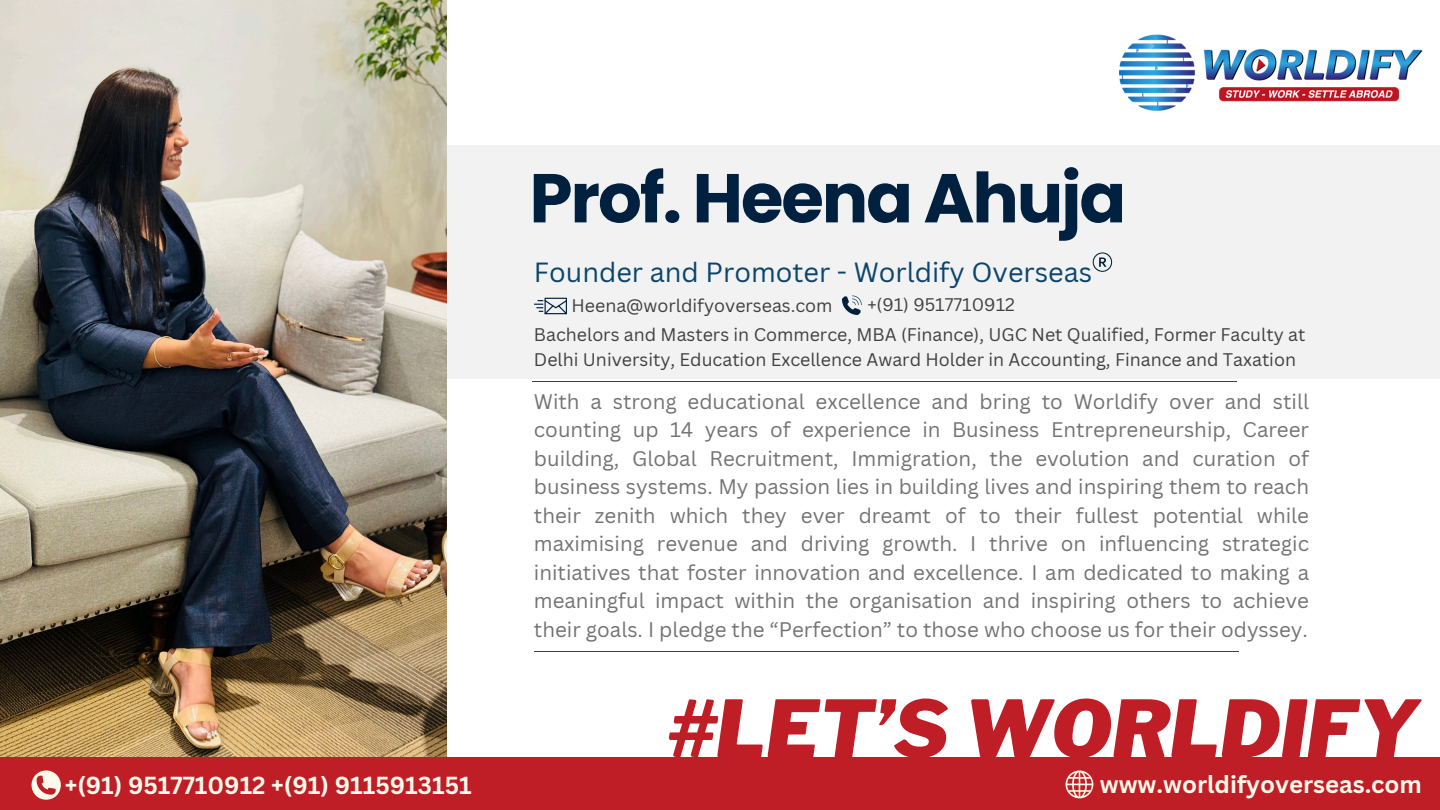
<style>
.page{position:relative;width:1440px;height:810px;background:#fff}
.page>*{position:absolute;margin:0;border:0;box-sizing:border-box;transform-origin:0 0}
.t1{font:italic 900 78.3px "Libre Franklin";color:#bf1e26}
.t2{font:700 69px "Poppins";letter-spacing:-.03em;color:#002040}
.t3{font:27px "Canva Sans";color:#0b446c}
.t4{font:700 24px "Canva Sans";color:#fffaeb}
.t5{font:20.5px/28.5px "Canva Sans";color:#737373;text-align:justify}
.t6{font:17.8px/24.7px "Canva Sans";color:#404040}
</style>
<div class="page">
<img style="left:1119px;top:34px;width:303px;height:77px">
<div style="left:0;top:145px;width:1440px;height:234px;background:#f2f2f2"></div>
<img style="left:0;top:0;width:446px;height:757px">
<div style="left:0;top:757px;width:1440px;height:53px;background:#bf1e26"></div>
<svg style="left:1065px;top:770px;width:28px;height:28px"></svg>
<svg style="left:32px;top:770px;width:29px;height:30px"></svg>
<hr style="left:534px;top:651px;width:705px;height:1px;background:#404040">
<hr style="left:532px;top:381px;width:705px;height:1px;background:#404040">
<svg style="left:1093px;top:252px;width:19px;height:20px"></svg>
<svg style="left:534px;top:298px;width:33px;height:16px"></svg>
<svg style="left:842px;top:296px;width:19px;height:19px"></svg>
<p class="t2" style="left:529px;top:150px;width:598px">Prof. Heena Ahuja</p>
<p class="t3" style="left:534px;top:253px;width:560px">Founder and Promoter - Worldify Overseas</p>
<p class="t6" style="left:534px;top:322px;width:773px">Bachelors and Masters in Commerce, MBA (Finance), UGC Net Qualified, Former Faculty at<br>Delhi University, Education Excellence Award Holder in Accounting, Finance and Taxation</p>
<p class="t6" style="left:572px;top:293px;width:263px">Heena@worldifyoverseas.com</p>
<h5 class="t6" style="left:867px;top:292px;width:149px">+(91) 9517710912</h5>
<p class="t5" style="left:534px;top:386px;width:777px">With a strong educational excellence and bring to Worldify over and still counting up 14 years of experience in Business Entrepreneurship, Career building, Global Recruitment, Immigration, the evolution and curation of business systems. My passion lies in building lives and inspiring them to reach their zenith which they ever dreamt of to their fullest potential while maximising revenue and driving growth. I thrive on influencing strategic initiatives that foster innovation and excellence. I am dedicated to making a meaningful impact within the organisation and inspiring others to achieve their goals. I pledge the “Perfection” to those who choose us for their odyssey.</p>
<h3 class="t1" style="left:669px;top:682px;width:751px">#LET’S WORLDIFY</h3>
<h2 class="t4" style="left:65px;top:768px;width:408px">+(91) 9517710912 +(91) 9115913151</h2>
<p class="t4" style="left:1100px;top:767px;width:324px">www.worldifyoverseas.com</p>
</div>
